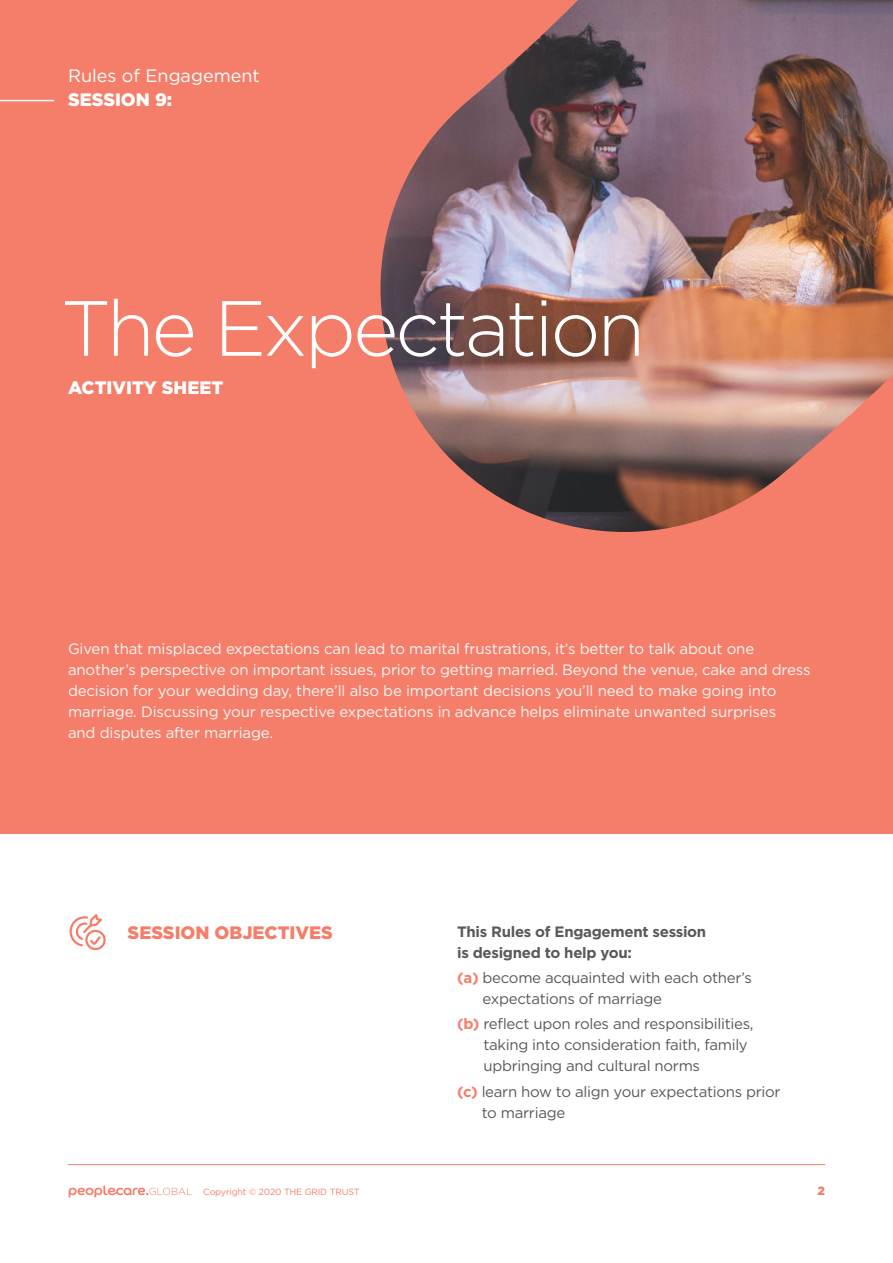
<style>
.page{position:relative;width:893px;height:1263px;background:#fff}
.page>*{position:absolute;margin:0;border:0;box-sizing:border-box;transform-origin:0 0}
.t1{font:300 78px "Gotham";letter-spacing:-.04em;color:#fff}
.t2{font:900 18px "Gotham";color:#fff}
.t3{font:18px "Gotham";color:#fff}
.t4{font:900 18px "Gotham";color:#f47e69}
.t5{font:15px/21px "Gotham";letter-spacing:-.01em;color:#fff}
.t6{font:15px/21px "Gotham";letter-spacing:-.02em;color:#58595b}
.t7{font:700 15px/21px "Gotham";letter-spacing:-.02em;color:#58595b}
.t8{font:900 12px "Gotham";color:#f47e69}
.t9{font:9px "Gotham";letter-spacing:-.02em;color:#f47e69}
.s1{font-weight:700;color:#f47e69}
</style>
<div class="page">
<div style="left:0;top:0;width:893px;height:833px;background:#f47e69"></div>
<img style="left:380px;top:0;width:513px;height:532px">
<hr style="left:0;top:100px;width:54px;height:1px;background:#fff">
<svg style="left:70px;top:914px;width:36px;height:36px"></svg>
<hr style="left:68px;top:1164px;width:757px;height:1px;background:#f47e69">
<svg style="left:69px;top:1185px;width:123px;height:12px"></svg>
<p class="t3" style="left:68px;top:65px;width:193px">Rules of Engagement</p>
<p class="t2" style="left:68px;top:88px;width:106px">SESSION 9:</p>
<h1 class="t1" style="left:61px;top:279px;width:586px">The Expectation</h1>
<p class="t2" style="left:68px;top:375px;width:157px">ACTIVITY SHEET</p>
<p class="t5" style="left:68px;top:638px;width:744px">Given that misplaced expectations can lead to marital frustrations, it’s better to talk about one another’s perspective on important issues, prior to getting married. Beyond the venue, cake and dress decision for your wedding day, there’ll also be important decisions you’ll need to make going into marriage. Discussing your respective expectations in advance helps eliminate unwanted surprises<br>and disputes after marriage.</p>
<p class="t4" style="left:128px;top:920px;width:207px">SESSION OBJECTIVES</p>
<p class="t7" style="left:457px;top:921px;width:251px">This Rules of Engagement session is designed to help you:</p>
<p class="t6" style="left:483px;top:967px;width:271px;text-indent:-26px"><span class="s1">(a)</span> become acquainted with each other’s expectations of marriage</p>
<p class="t6" style="left:483px;top:1013px;width:272px;text-indent:-26px"><span class="s1">(b)</span> reflect upon roles and responsibilities, taking into consideration faith, family upbringing and cultural norms</p>
<p class="t6" style="left:482px;top:1080px;width:300px;text-indent:-25px"><span class="s1">(c)</span> learn how to align your expectations prior to marriage</p>
<p class="t9" style="left:203px;top:1186px;width:158px">Copyright © 2020 THE GRID TRUST</p>
<p class="t8" style="left:817px;top:1182px;width:9px">2</p>
</div>
